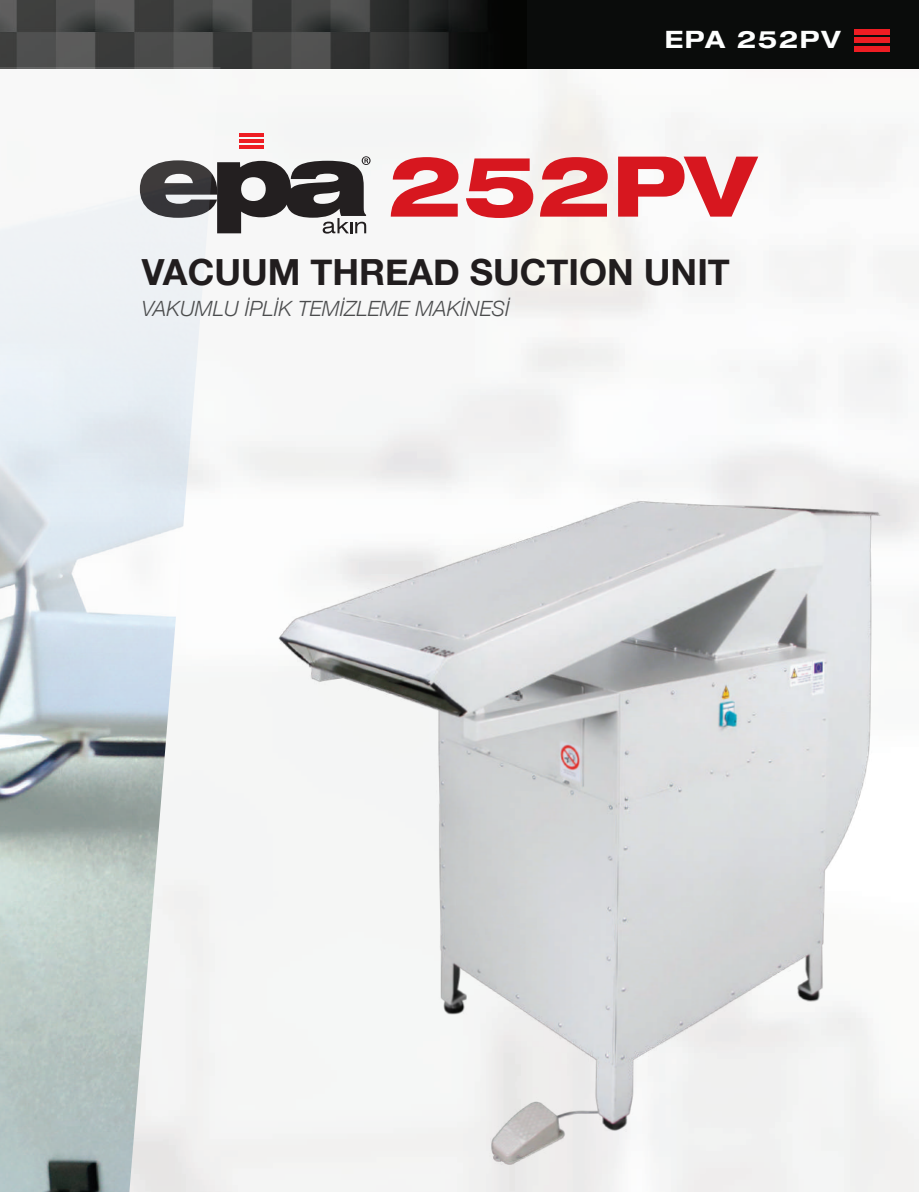
<style>
.page{position:relative;width:919px;height:1192px;background:#fff}
.page>*{position:absolute;margin:0;border:0;box-sizing:border-box;transform-origin:0 0}
.t1{font:800 expanded 84px "Helvetica Neue LT Pro";color:#d7171f}
.t2{font:700 36px "Helvetica Neue";color:#211d1e}
.t3{font:700 expanded 24px "Helvetica Neue LT Pro";letter-spacing:.06em;color:#fdfefe}
.t4{font:italic 300 21px "Helvetica Neue";color:#4b4c4d}
</style>
<div class="page">
<svg style="left:238px;top:68px;width:680px;height:375px"></svg>
<div style="left:0;top:0;width:918px;height:68px;background:#0a0c0b"></div>
<img style="left:0;top:0;width:472px;height:68px">
<div style="left:854px;top:29px;width:35px;height:6px;background:#ee1d23"></div>
<div style="left:854px;top:38px;width:35px;height:5px;background:#ee1d23"></div>
<div style="left:854px;top:46px;width:35px;height:5px;background:#ee1d23"></div>
<svg style="left:238px;top:156px;width:132px;height:77px"></svg>
<hr style="left:239px;top:133px;width:25px;height:4px;background:#ee1d23">
<hr style="left:239px;top:139px;width:25px;height:4px;background:#ee1d23">
<hr style="left:239px;top:145px;width:25px;height:3px;background:#ee1d23">
<img style="left:0;top:67px;width:238px;height:1124px">
<img style="left:234px;top:443px;width:684px;height:748px">
<p class="t3" style="left:664px;top:25px;width:177px">EPA 252PV</p>
<h1 class="t1" style="left:388px;top:133px;width:368px">252PV</h1>
<h2 class="t2" style="left:142px;top:249px;width:589px">VACUUM THREAD SUCTION UNIT</h2>
<p class="t4" style="left:142px;top:296px;width:369px">VAKUMLU İPLİK TEMİZLEME MAKİNESİ</p>
</div>
